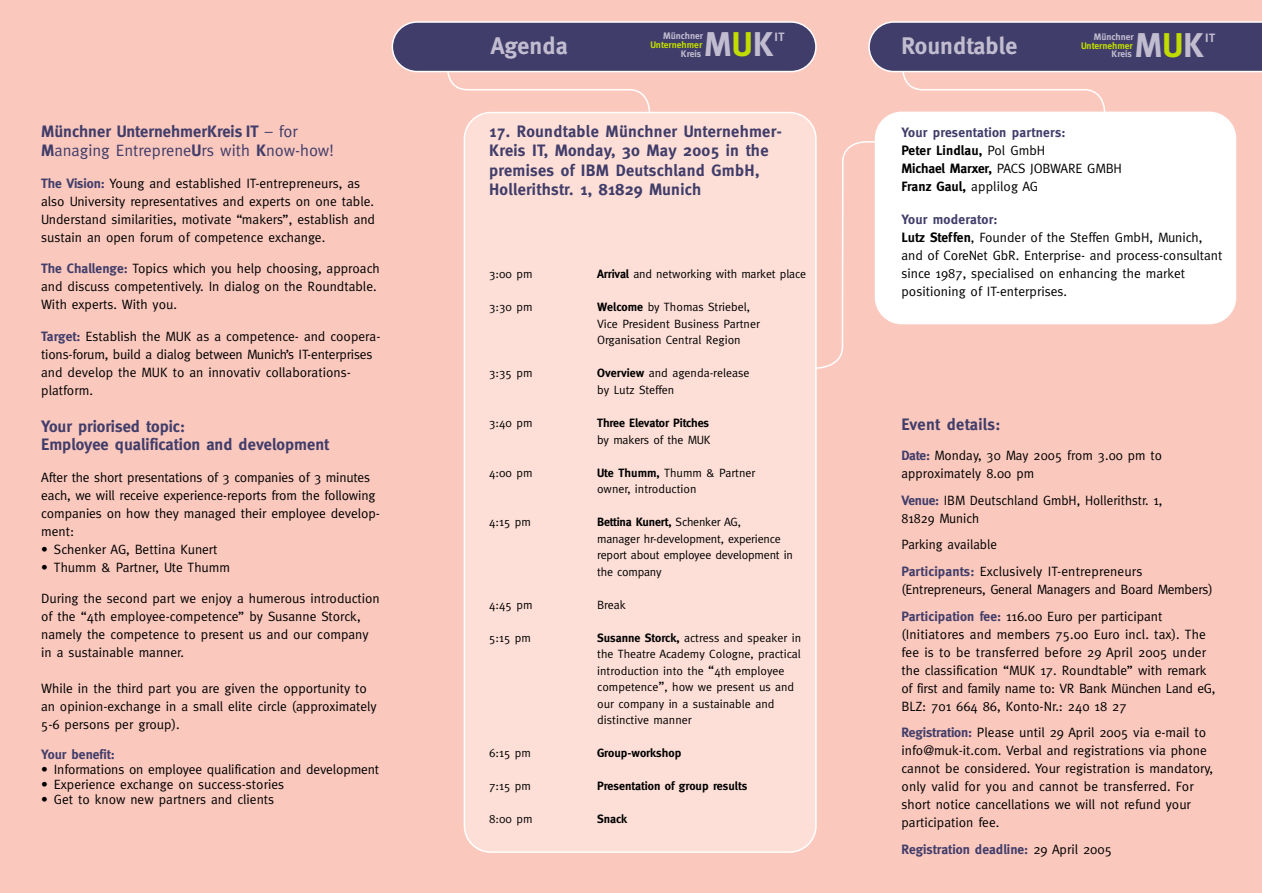
<style>
.page{position:relative;width:1262px;height:893px;background:#fff}
.page>*{position:absolute;margin:0;border:0;box-sizing:border-box;transform-origin:0 0}
.t1{font:700 34.35px "Meta";color:#c1bccf}
.t2{font:700 24px "Meta";color:#c1bccf}
.t3{font:700 16.5px/19.5px "Meta";letter-spacing:.015em;color:#413d6a}
.t4{font:16.5px/19.5px "Meta";color:#413d6a}
.t5{font:13.5px/18px "Meta";color:#000}
.t6{font:700 13.5px/18px "Meta";letter-spacing:.01em;color:#000}
.t7{font:700 13.5px "Meta";color:#413d6a}
.t8{font:700 12.15px "Meta";color:#c1bccf}
.t9{font:12px/16.5px "Meta";color:#000}
.t10{font:700 12px "Meta";color:#000}
.t11{font:700 9.45px "Meta";color:#c1bccf}
.t12{font:700 9.45px "Meta";color:#c1dd00}
.s1{font-weight:700}
.s2{font-weight:700;color:#413d6a}
.s3{color:#c1dd00}
.s4{font-size:13.5px}
.s5{color:#413d6a}
.s6{font-weight:400}
.s7{font-weight:400;color:#000}
</style>
<div class="page">
<div style="left:0;top:0;width:425px;height:892px;background:#fac8bd"></div>
<div style="left:425px;top:0;width:425px;height:892px;background:#fac8bd"></div>
<div style="left:850px;top:0;width:411px;height:892px;background:#fac8bd"></div>
<svg style="left:446px;top:48px;width:660px;height:64px"></svg>
<svg style="left:816px;top:140px;width:58px;height:230px"></svg>
<svg style="left:391px;top:21px;width:425px;height:51px;background:#514c74"></svg>
<div style="left:874px;top:112px;width:362px;height:212px;background:#fff"></div>
<svg style="left:868px;top:21px;width:393px;height:51px;background:#4f4a73"></svg>
<div style="left:463px;top:112px;width:353px;height:740px;background:#fddfd7"></div>
<p class="t4" style="left:41px;top:123px;width:294px"><span class="s1">Münchner UnternehmerKreis IT</span> – for<br><span class="s1">M</span>anaging Entreprene<span class="s1">U</span>rs with <span class="s1">K</span>now-how!</p>
<p class="t5" style="left:41px;top:175px;width:335px"><span class="s2">The Vision:</span> Young and established IT-entrepreneurs, as also University representatives and experts on one table.<br>Understand similarities, motivate “makers”, establish and sustain an open forum of competence exchange.</p>
<p class="t5" style="left:41px;top:261px;width:340px"><span class="s2">The Challenge:</span> Topics which you help choosing, approach and discuss competentively. In dialog on the Roundtable.<br>With experts. With you.</p>
<p class="t5" style="left:41px;top:328px;width:341px"><span class="s2">Target:</span> Establish the MUK as a competence- and coopera&shy;tions-forum, build a dialog between Munich’s IT-enterprises and develop the MUK to an innovativ collaborations&shy;platform.</p>
<p class="t3" style="left:41px;top:419px;width:289px;line-height:18px">Your priorised topic:<br>Employee qualification and development</p>
<p class="t5" style="left:41px;top:469px;width:340px">After the short presentations of 3 companies of 3 minutes each, we will receive experience-reports from the following companies on how they managed their employee develop&shy;ment:</p>
<p class="t5" style="left:41px;top:541px;width:178px">• Schenker AG, Bettina Kunert</p>
<p class="t5" style="left:41px;top:559px;width:190px">• Thumm &amp; Partner, Ute Thumm</p>
<p class="t5" style="left:41px;top:591px;width:340px">During the second part we enjoy a humerous introduction of the “4th employee-competence” by Susanne Storck, namely the competence to present us and our company in a sustainable manner.</p>
<p class="t5" style="left:41px;top:681px;width:337px">While in the third part you are given the opportunity to an opinion-exchange in a small elite circle (approximately<br>5-6 persons per group).</p>
<p class="t7" style="left:41px;top:749px;width:75px">Your benefit:</p>
<p class="t5" style="left:41px;top:762px;width:339px">• Informations on employee qualification and development</p>
<p class="t5" style="left:41px;top:777px;width:244px">• Experience exchange on success-stories</p>
<p class="t5" style="left:41px;top:792px;width:235px">• Get to know new partners and clients</p>
<h2 class="t2" style="left:490px;top:37px;width:78px">Agenda</h2>
<p class="t11" style="left:663px;top:32px;width:42px">Münchner</p>
<p class="t12" style="left:650px;top:41px;width:53px">Unternehmer</p>
<p class="t11" style="left:681px;top:50px;width:22px">Kreis</p>
<h1 class="t1" style="left:704px;top:32px;width:71px">M<span class="s3">U</span>K</h1>
<p class="t8" style="left:774px;top:33px;width:12px">IT</p>
<h2 class="t2" style="left:901px;top:37px;width:117px">Roundtable</h2>
<p class="t11" style="left:1093px;top:33px;width:42px">Münchner</p>
<h1 class="t1" style="left:1134px;top:33px;width:71px">M<span class="s3">U</span>K</h1>
<p class="t8" style="left:1205px;top:33px;width:12px">IT</p>
<p class="t12" style="left:1081px;top:42px;width:53px">Unternehmer</p>
<p class="t11" style="left:1111px;top:51px;width:22px">Kreis</p>
<p class="t3" style="left:489px;top:123px;width:294px">17. Roundtable Münchner Unternehmer-Kreis IT, Monday, 30 May 2005 in the premises of IBM Deutschland GmbH, Hollerithstr. 1, 81829 Munich</p>
<p class="t9" style="left:489px;top:267px;width:45px">3:00 pm</p>
<p class="t9" style="left:597px;top:267px;width:210px"><span class="s1">Arrival</span> and networking with market place</p>
<p class="t9" style="left:489px;top:300px;width:45px">3:30 pm</p>
<p class="t9" style="left:597px;top:300px;width:164px"><span class="s1">Welcome</span> by Thomas Striebel,<br>Vice President Business Partner<br>Organisation Central Region</p>
<p class="t9" style="left:489px;top:366px;width:45px">3:35 pm</p>
<p class="t9" style="left:597px;top:366px;width:154px"><span class="s1">Overview</span> and agenda-release by Lutz Steffen</p>
<p class="t9" style="left:489px;top:416px;width:45px">3:40 pm</p>
<p class="t10" style="left:597px;top:418px;width:113px">Three Elevator Pitches</p>
<p class="t9" style="left:597px;top:432px;width:115px">by makers of the MUK</p>
<p class="t9" style="left:489px;top:465px;width:45px">4:00 pm</p>
<p class="t9" style="left:597px;top:465px;width:160px"><span class="s1">Ute Thumm,</span> Thumm &amp; Partner owner, introduction</p>
<p class="t9" style="left:489px;top:515px;width:43px">4:15 pm</p>
<p class="t9" style="left:597px;top:515px;width:197px"><span class="s1">Bettina Kunert,</span> Schenker AG,<br>manager hr-development, experience report about employee development in the company</p>
<p class="t9" style="left:489px;top:597px;width:45px">4:45 pm</p>
<p class="t9" style="left:597px;top:597px;width:30px">Break</p>
<p class="t9" style="left:489px;top:630px;width:43px">5:15 pm</p>
<p class="t9" style="left:597px;top:630px;width:205px"><span class="s1">Susanne Storck,</span> actress and speaker in the Theatre Academy Cologne, practical introduction into the <span class="s4">“</span>4th employee competence<span class="s4">”</span>, how we present us and our company in a sustainable and distinctive manner</p>
<p class="t9" style="left:489px;top:746px;width:43px">6:15 pm</p>
<p class="t10" style="left:597px;top:748px;width:86px">Group-workshop</p>
<p class="t9" style="left:489px;top:779px;width:43px">7:15 pm</p>
<p class="t10" style="left:597px;top:781px;width:152px">Presentation of group results</p>
<p class="t9" style="left:489px;top:812px;width:45px">8:00 pm</p>
<p class="t10" style="left:597px;top:814px;width:32px">Snack</p>
<p class="t6" style="left:901px;top:125px;width:222px"><span class="s5">Your presentation partners:<br></span>Peter Lindlau, <span class="s6">Pol GmbH<br></span>Michael Marxer, <span class="s6">PACS JOBWARE GMBH<br></span>Franz Gaul, <span class="s6">applilog AG</span></p>
<p class="t5" style="left:901px;top:212px;width:322px"><span class="s2">Your moderator:<br></span><span class="s1">Lutz Steffen</span>, Founder of the Steffen GmbH, Munich, and of CoreNet GbR. Enterprise- and process-consultant since 1987, specialised on enhancing the market positioning of IT-enterprises.</p>
<p class="t3" style="left:901px;top:416px;width:100px">Event details:</p>
<p class="t5" style="left:901px;top:448px;width:262px"><span class="s2">Date:</span> Monday, 30 May 2005 from 3.00 pm to approximately 8.00 pm</p>
<p class="t5" style="left:901px;top:492px;width:262px"><span class="s2">Venue:</span> IBM Deutschland GmbH, Hollerithstr. 1,<br>81829 Munich</p>
<p class="t5" style="left:901px;top:533px;width:242px;line-height:26.5px">Parking available<br><span class="s2">Participants:</span> Exclusively IT-entrepreneurs</p>
<p class="t5" style="left:901px;top:577px;width:313px;line-height:26.5px">(Entrepreneurs, General Managers and Board Members)<br><span class="s2">Participation fee:</span> 116.00 Euro per participant</p>
<p class="t5" style="left:901px;top:626px;width:315px">(Initiatores and members 75.00 Euro incl. tax). The fee is to be transferred before 29 April 2005 under the classification “MUK 17. Roundtable” with remark of first and family name to: VR Bank München Land eG, BLZ: 701 664 86, Konto-Nr.: 240 18 27</p>
<p class="t5" style="left:901px;top:724px;width:313px"><span class="s2">Registration:</span> Please until 29 April 2005 via e-mail to info@muk-it.com. Verbal and registrations via phone cannot be considered. Your registration is mandatory, only valid for you and cannot be transferred. For short notice cancellations we will not refund your participation fee.</p>
<p class="t7" style="left:901px;top:844px;width:212px">Registration deadline: <span class="s7">29 April 2005</span></p>
</div>
